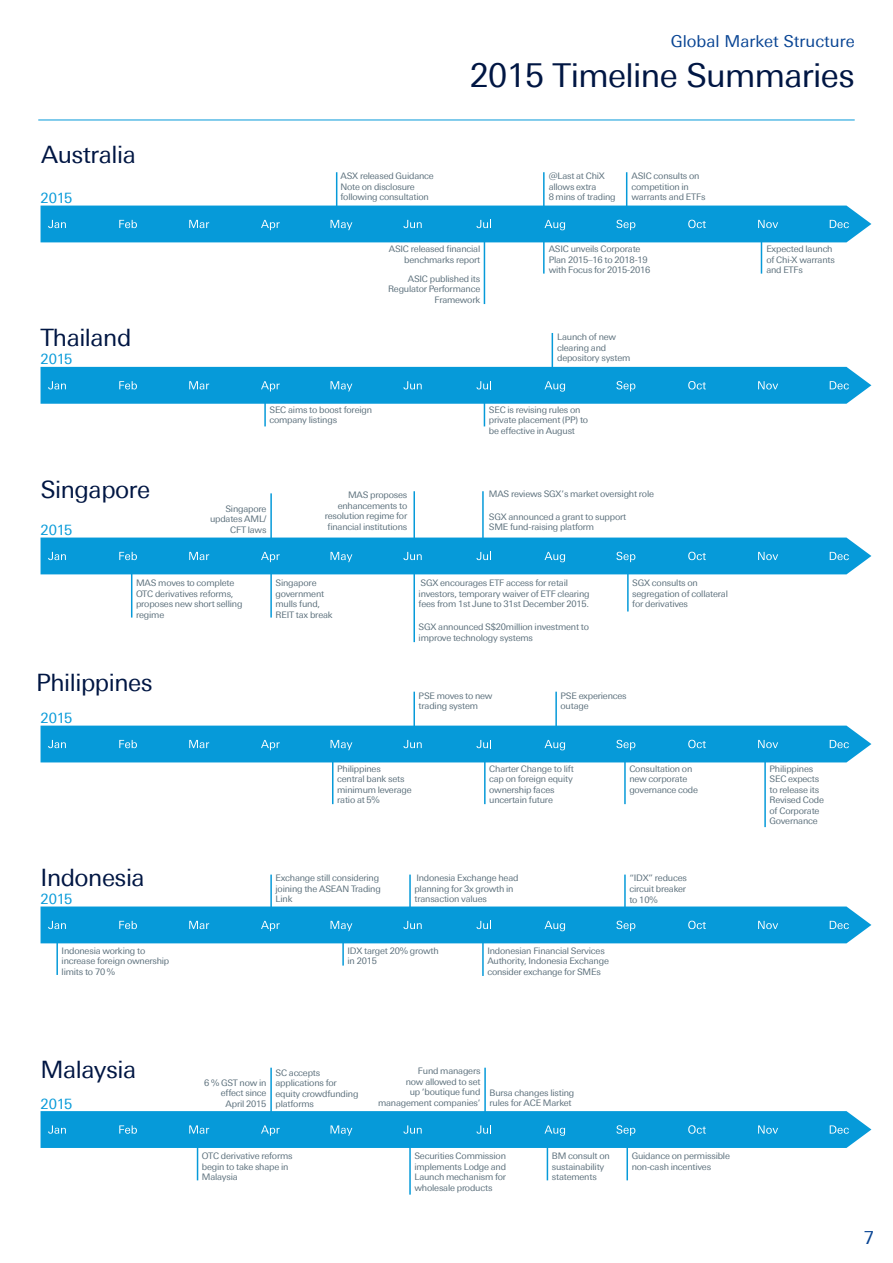
<style>
.page{position:relative;width:893px;height:1263px;background:#fff}
.page>*{position:absolute;margin:0;border:0;box-sizing:border-box;transform-origin:0 0}
.t1{font:33px "Univers Deutsche Bank";letter-spacing:-.02em;color:#001643}
.t2{font:24px "Univers Deutsche Bank";letter-spacing:-.02em;color:#001643}
.t3{font:18px "Univers Deutsche Bank";color:#094594}
.t4{font:16.5px "Univers Deutsche Bank";color:#094594}
.t5{font:14.25px "Univers Deutsche Bank";color:#069ad9}
.t6{font:9px/10.5px "Univers Deutsche Bank";letter-spacing:-.02em;color:#5b6f7b}
</style>
<div class="page">
<hr style="left:38px;top:120px;width:817px;height:1px;background:#069ad9">
<hr style="left:264px;top:391px;width:2px;height:35px;background:#069ad9">
<hr style="left:484px;top:391px;width:1px;height:35px;background:#069ad9">
<hr style="left:131px;top:564px;width:1px;height:53px;background:#069ad9">
<hr style="left:332px;top:750px;width:1px;height:54px;background:#069ad9">
<hr style="left:484px;top:750px;width:2px;height:54px;background:#069ad9">
<hr style="left:624px;top:750px;width:2px;height:54px;background:#069ad9">
<hr style="left:764px;top:750px;width:2px;height:77px;background:#069ad9">
<hr style="left:413px;top:491px;width:2px;height:151px;background:#069ad9">
<hr style="left:627px;top:564px;width:2px;height:47px;background:#069ad9">
<hr style="left:482px;top:491px;width:2px;height:54px;background:#069ad9">
<hr style="left:270px;top:493px;width:2px;height:124px;background:#069ad9">
<hr style="left:413px;top:692px;width:2px;height:43px;background:#069ad9">
<hr style="left:555px;top:692px;width:2px;height:43px;background:#069ad9">
<hr style="left:56px;top:931px;width:2px;height:44px;background:#069ad9">
<hr style="left:342px;top:931px;width:2px;height:34px;background:#069ad9">
<hr style="left:482px;top:931px;width:2px;height:45px;background:#069ad9">
<hr style="left:270px;top:874px;width:2px;height:44px;background:#069ad9">
<hr style="left:409px;top:874px;width:2px;height:44px;background:#069ad9">
<hr style="left:624px;top:874px;width:2px;height:44px;background:#069ad9">
<hr style="left:197px;top:1137px;width:1px;height:43px;background:#069ad9">
<hr style="left:409px;top:1137px;width:2px;height:57px;background:#069ad9">
<hr style="left:547px;top:1137px;width:1px;height:43px;background:#069ad9">
<hr style="left:626px;top:1137px;width:2px;height:43px;background:#069ad9">
<hr style="left:270px;top:1068px;width:2px;height:53px;background:#069ad9">
<hr style="left:484px;top:1068px;width:2px;height:53px;background:#069ad9">
<hr style="left:484px;top:230px;width:1px;height:74px;background:#069ad9">
<hr style="left:336px;top:172px;width:1px;height:54px;background:#069ad9">
<hr style="left:543px;top:172px;width:2px;height:102px;background:#069ad9">
<hr style="left:552px;top:333px;width:1px;height:45px;background:#069ad9">
<hr style="left:761px;top:214px;width:1px;height:60px;background:#069ad9">
<hr style="left:626px;top:172px;width:1px;height:58px;background:#069ad9">
<div style="left:41px;top:206px;width:830px;height:36px;background:#069ad9"></div>
<svg style="left:41px;top:367px;width:830px;height:37px;background:#109eda"></svg>
<svg style="left:41px;top:537px;width:830px;height:37px;background:#129eda"></svg>
<div style="left:41px;top:726px;width:830px;height:36px;background:#069ad9"></div>
<svg style="left:41px;top:906px;width:830px;height:37px;background:#119eda"></svg>
<svg style="left:41px;top:1111px;width:830px;height:37px;background:#0f9dda"></svg>
<h2 class="t2" style="left:41px;top:140px;width:96px">Australia</h2>
<h3 class="t5" style="left:40px;top:190px;width:34px">2015</h3>
<h2 class="t2" style="left:40px;top:323px;width:92px">Thailand</h2>
<h3 class="t5" style="left:40px;top:351px;width:34px">2015</h3>
<h2 class="t2" style="left:41px;top:476px;width:111px">Singapore</h2>
<h3 class="t5" style="left:40px;top:522px;width:34px">2015</h3>
<h3 class="t4" style="left:671px;top:32px;width:186px">Global Market Structure</h3>
<h1 class="t1" style="left:470px;top:56px;width:386px">2015 Timeline Summaries</h1>
<p class="t6" style="left:340px;top:171px;width:95px">ASX released Guidance<br>Note on disclosure following consultation</p>
<p class="t6" style="left:549px;top:171px;width:69px">@Last at ChiX allows extra<br>8 mins of trading</p>
<p class="t6" style="left:631px;top:171px;width:75px">ASIC consults on competition in warrants and ETFs</p>
<p class="t6" style="left:389px;top:244px;width:93px;text-align:right">ASIC released financial benchmarks report</p>
<p class="t6" style="left:388px;top:273px;width:94px;text-align:right">ASIC published its<br>Regulator Performance<br>Framework</p>
<p class="t6" style="left:549px;top:244px;width:103px">ASIC unveils Corporate<br>Plan 2015–16 to 2018-19 with Focus for 2015-2016</p>
<p class="t6" style="left:766px;top:244px;width:70px">Expected launch of Chi-X warrants and ETFs</p>
<p class="t6" style="left:557px;top:332px;width:75px">Launch of new clearing and depository system</p>
<p class="t6" style="left:269px;top:404px;width:104px">SEC aims to boost foreign company listings</p>
<p class="t6" style="left:489px;top:404px;width:101px">SEC is revising rules on private placement (PP) to be effective in August</p>
<p class="t6" style="left:210px;top:503px;width:58px;text-align:right">Singapore updates AML/<br>CFT laws</p>
<p class="t6" style="left:325px;top:490px;width:84px;text-align:right">MAS proposes enhancements to resolution regime for financial institutions</p>
<p class="t6" style="left:489px;top:488px;width:167px">MAS reviews SGX’s market oversight role</p>
<p class="t6" style="left:489px;top:511px;width:139px">SGX announced a grant to support<br>SME fund-raising platform</p>
<p class="t6" style="left:136px;top:578px;width:108px">MAS moves to complete<br>OTC derivatives reforms, proposes new short selling regime</p>
<h2 class="t2" style="left:36px;top:668px;width:118px">Philippines</h2>
<h3 class="t5" style="left:40px;top:710px;width:34px">2015</h3>
<h2 class="t2" style="left:41px;top:863px;width:106px">Indonesia</h2>
<h3 class="t5" style="left:40px;top:891px;width:34px">2015</h3>
<p class="t6" style="left:276px;top:578px;width:59px">Singapore government mulls fund,<br>REIT tax break</p>
<p class="t6" style="left:419px;top:578px;width:172px">SGX encourages ETF access for retail investors, temporary waiver of ETF clearing fees from 1st June to 31st December 2015.</p>
<p class="t6" style="left:419px;top:622px;width:172px">SGX announced S$20million investment to improve technology systems</p>
<p class="t6" style="left:632px;top:578px;width:97px">SGX consults on segregation of collateral for derivatives</p>
<p class="t6" style="left:419px;top:690px;width:75px">PSE moves to new trading system</p>
<p class="t6" style="left:561px;top:690px;width:68px">PSE experiences outage</p>
<p class="t6" style="left:337px;top:763px;width:76px">Philippines<br>central bank sets minimum leverage ratio at 5%</p>
<p class="t6" style="left:489px;top:763px;width:86px">Charter Change to lift cap on foreign equity ownership faces uncertain future</p>
<p class="t6" style="left:629px;top:763px;width:70px">Consultation on new corporate governance code</p>
<p class="t6" style="left:769px;top:763px;width:56px">Philippines<br>SEC expects to release its<br>Revised Code of Corporate<br>Governance</p>
<p class="t6" style="left:276px;top:873px;width:107px">Exchange still considering joining the ASEAN Trading<br>Link</p>
<p class="t6" style="left:414px;top:873px;width:106px">Indonesia Exchange head planning for 3x growth in transaction values</p>
<p class="t6" style="left:629px;top:873px;width:59px;text-align:justify">“IDX” reduces circuit breaker to 10%</p>
<p class="t6" style="left:62px;top:945px;width:109px">Indonesia working to increase foreign ownership limits to 70 %</p>
<p class="t6" style="left:347px;top:945px;width:93px">IDX target 20% growth in 2015</p>
<p class="t6" style="left:487px;top:945px;width:123px">Indonesian Financial Services<br>Authority, Indonesia Exchange consider exchange for SMEs</p>
<h2 class="t2" style="left:41px;top:1056px;width:97px">Malaysia</h2>
<h3 class="t5" style="left:40px;top:1095px;width:34px">2015</h3>
<p class="t6" style="left:204px;top:1077px;width:64px;text-align:right">6 % GST now in effect since<br>April 2015</p>
<p class="t6" style="left:378px;top:1066px;width:104px;text-align:right">Fund managers<br>now allowed to set<br>up ‘boutique fund management companies’</p>
<p class="t6" style="left:275px;top:1067px;width:84px">SC accepts applications for equity crowdfunding platforms</p>
<p class="t6" style="left:489px;top:1087px;width:86px">Bursa changes listing rules for ACE Market</p>
<p class="t6" style="left:202px;top:1151px;width:92px">OTC derivative reforms begin to take shape in<br>Malaysia</p>
<p class="t6" style="left:414px;top:1151px;width:93px;text-align:justify">Securities Commission implements Lodge and Launch mechanism for wholesale products</p>
<p class="t6" style="left:552px;top:1151px;width:59px">BM consult on sustainability statements</p>
<p class="t6" style="left:632px;top:1151px;width:100px">Guidance on permissible non-cash incentives</p>
<h3 class="t3" style="left:864px;top:1227px;width:12px">7</h3>
</div>
